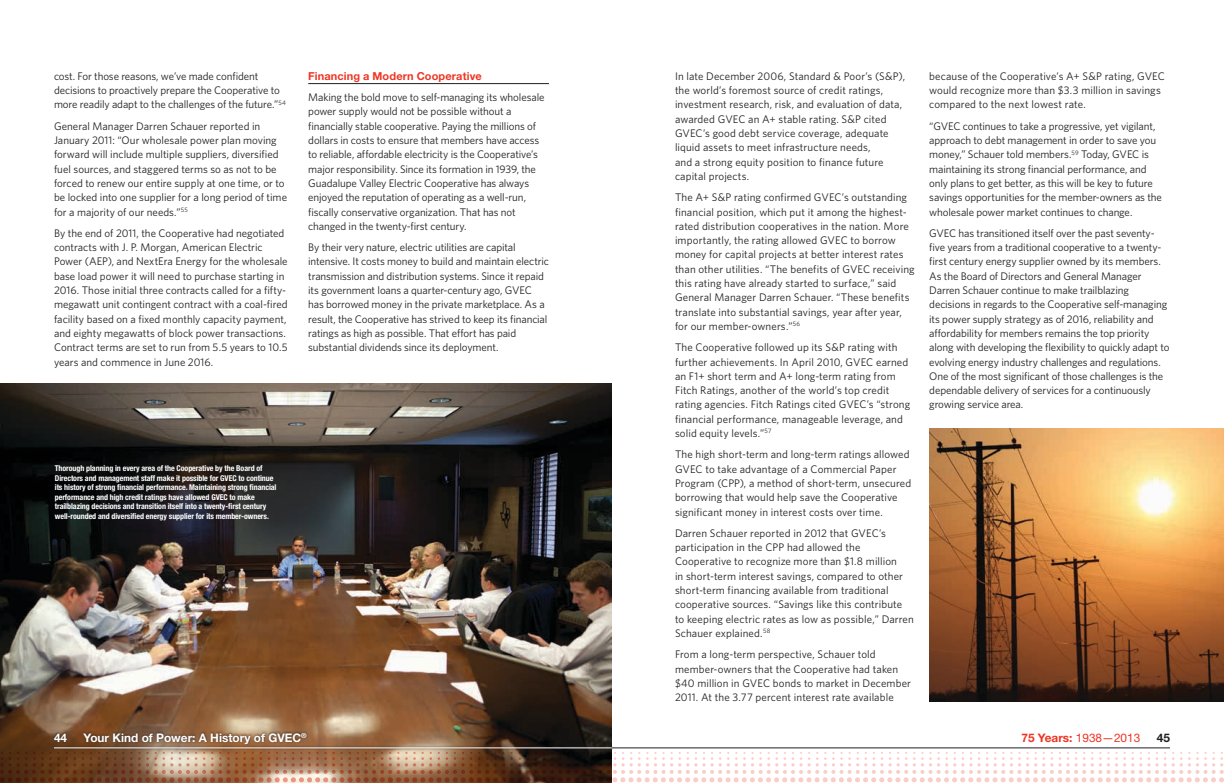
<style>
.page{position:relative;width:1224px;height:783px;background:#fff}
.page>*{position:absolute;margin:0;border:0;box-sizing:border-box;transform-origin:0 0}
.t1{font:700 11.8px "Helvetica Neue LT Std";color:#fff}
.t2{font:11.8px "Helvetica Neue LT Std";color:#ee3624}
.t3{font:700 11.8px "Helvetica Neue LT Std";color:#231f20}
.t4{font:11px/14.3px "Whitney";letter-spacing:-.005em;color:#231f20}
.t5{font:700 11px "Helvetica Neue LT Std";letter-spacing:.01em;color:#ee3624}
.t6{font:700 condensed 8px/9.6px "Helvetica Neue LT Std";letter-spacing:-.01em;color:#fff}
.t7{font:700 6.9px "Helvetica Neue LT Std";color:#fff}
.s1{font-weight:700}
</style>
<div class="page">
<hr style="left:308px;top:83px;width:241px;height:1px;background:#231f20">
<img style="left:0;top:384px;width:612px;height:368px">
<svg style="left:0;top:752px;width:1224px;height:31px"></svg>
<img style="left:929px;top:428px;width:295px;height:274px">
<hr style="left:612px;top:747px;width:558px;height:1px;background:#231f20">
<div style="left:52px;top:731px;width:257px;height:16px;background:#231f20;opacity:.75"></div>
<div style="left:52px;top:745px;width:562px;height:6px;background:#231f20;opacity:.75"></div>
<hr style="left:54px;top:747px;width:558px;height:1px;background:#fff">
<p class="t4" style="left:54px;top:69px;width:233px">cost. For those reasons, we’ve made confident decisions to proactively prepare the Cooperative to more readily adapt to the challenges of the future.”<sup>54</sup></p>
<p class="t4" style="left:54px;top:119px;width:235px">General Manager Darren Schauer reported in January 2011: “Our wholesale power plan moving forward will include multiple suppliers, diversified fuel sources, and staggered terms so as not to be forced to renew our entire supply at one time, or to be locked into one supplier for a long period of time for a majority of our needs.”<sup>55</sup></p>
<p class="t4" style="left:54px;top:226px;width:235px">By the end of 2011, the Cooperative had negotiated contracts with J. P. Morgan, American Electric Power (AEP), and NextEra Energy for the wholesale base load power it will need to purchase starting in 2016. Those initial three contracts called for a fifty&shy;megawatt unit contingent contract with a coal-fired facility based on a fixed monthly capacity payment, and eighty megawatts of block power transactions.<br>Contract terms are set to run from 5.5 years to 10.5 years and commence in June 2016.</p>
<p class="t5" style="left:308px;top:69px;width:175px">Financing a Modern Cooperative</p>
<p class="t4" style="left:308px;top:90px;width:238px">Making the bold move to self-managing its wholesale power supply would not be possible without a financially stable cooperative. Paying the millions of dollars in costs to ensure that members have access to reliable, affordable electricity is the Cooperative’s major responsibility. Since its formation in 1939, the Guadalupe Valley Electric Cooperative has always enjoyed the reputation of operating as a well-run, fiscally conservative organization. That has not changed in the twenty-first century.</p>
<p class="t4" style="left:308px;top:240px;width:242px">By their very nature, electric utilities are capital intensive. It costs money to build and maintain electric transmission and distribution systems. Since it repaid its government loans a quarter-century ago, GVEC has borrowed money in the private marketplace. As a result, the Cooperative has strived to keep its financial ratings as high as possible. That effort has paid substantial dividends since its deployment.</p>
<p class="t6" style="left:55px;top:463px;width:223px">Thorough planning in every area of the Cooperative by the Board of Directors and management staff make it possible for GVEC to continue its history of strong financial performance. Maintaining strong financial performance and high credit ratings have allowed GVEC to make trailblazing decisions and transition itself into a twenty-first century well-rounded and diversified energy supplier for its member-owners.</p>
<p class="t4" style="left:675px;top:69px;width:232px">In late December 2006, Standard &amp; Poor’s (S&amp;P), the world’s foremost source of credit ratings, investment research, risk, and evaluation of data, awarded GVEC an A+ stable rating. S&amp;P cited GVEC’s good debt service coverage, adequate liquid assets to meet infrastructure needs,<br>and a strong equity position to finance future capital projects.</p>
<p class="t4" style="left:675px;top:190px;width:241px">The A+ S&amp;P rating confirmed GVEC’s outstanding financial position, which put it among the highest&shy;rated distribution cooperatives in the nation. More importantly, the rating allowed GVEC to borrow money for capital projects at better interest rates than other utilities. “The benefits of GVEC receiving this rating have already started to surface,” said General Manager Darren Schauer. “These benefits translate into substantial savings, year after year, for our member-owners.”<sup>56</sup></p>
<p class="t4" style="left:675px;top:340px;width:237px">The Cooperative followed up its S&amp;P rating with further achievements. In April 2010, GVEC earned an F1+ short term and A+ long-term rating from Fitch Ratings, another of the world’s top credit rating agencies. Fitch Ratings cited GVEC’s “strong financial performance, manageable leverage, and solid equity levels.”<sup>57</sup></p>
<p class="t4" style="left:675px;top:447px;width:238px">The high short-term and long-term ratings allowed GVEC to take advantage of a Commercial Paper Program (CPP), a method of short-term, unsecured borrowing that would help save the Cooperative significant money in interest costs over time.</p>
<p class="t4" style="left:675px;top:526px;width:240px">Darren Schauer reported in 2012 that GVEC’s participation in the CPP had allowed the Cooperative to recognize more than $1.8 million<br>in short-term interest savings, compared to other short-term financing available from traditional cooperative sources. “Savings like this contribute to keeping electric rates as low as possible,” Darren Schauer explained.<sup>58</sup></p>
<p class="t4" style="left:675px;top:647px;width:238px">From a long-term perspective, Schauer told member-owners that the Cooperative had taken $40 million in GVEC bonds to market in December 2011. At the 3.77 percent interest rate available</p>
<p class="t4" style="left:929px;top:69px;width:237px">because of the Cooperative’s A+ S&amp;P rating, GVEC would recognize more than $3.3 million in savings compared to the next lowest rate.</p>
<p class="t4" style="left:929px;top:119px;width:234px">“GVEC continues to take a progressive, yet vigilant, approach to debt management in order to save you money,” Schauer told members.<sup>59</sup> Today, GVEC is maintaining its strong financial performance, and only plans to get better, as this will be key to future savings opportunities for the member-owners as the wholesale power market continues to change.</p>
<p class="t4" style="left:929px;top:226px;width:242px">GVEC has transitioned itself over the past seventy&shy;five years from a traditional cooperative to a twenty&shy;first century energy supplier owned by its members.<br>As the Board of Directors and General Manager Darren Schauer continue to make trailblazing decisions in regards to the Cooperative self-managing its power supply strategy as of 2016, reliability and affordability for members remains the top priority along with developing the flexibility to quickly adapt to evolving energy industry challenges and regulations.<br>One of the most significant of those challenges is the dependable delivery of services for a continuously growing service area.</p>
<p class="t7" style="left:301px;top:731px;width:7px">®</p>
<p class="t1" style="left:54px;top:731px;width:15px">44</p>
<p class="t1" style="left:84px;top:731px;width:219px">Your Kind of Power: A History of GVEC</p>
<p class="t2" style="left:1022px;top:731px;width:120px"><span class="s1">75 Years:</span> 1938—2013</p>
<p class="t3" style="left:1157px;top:731px;width:15px">45</p>
</div>
